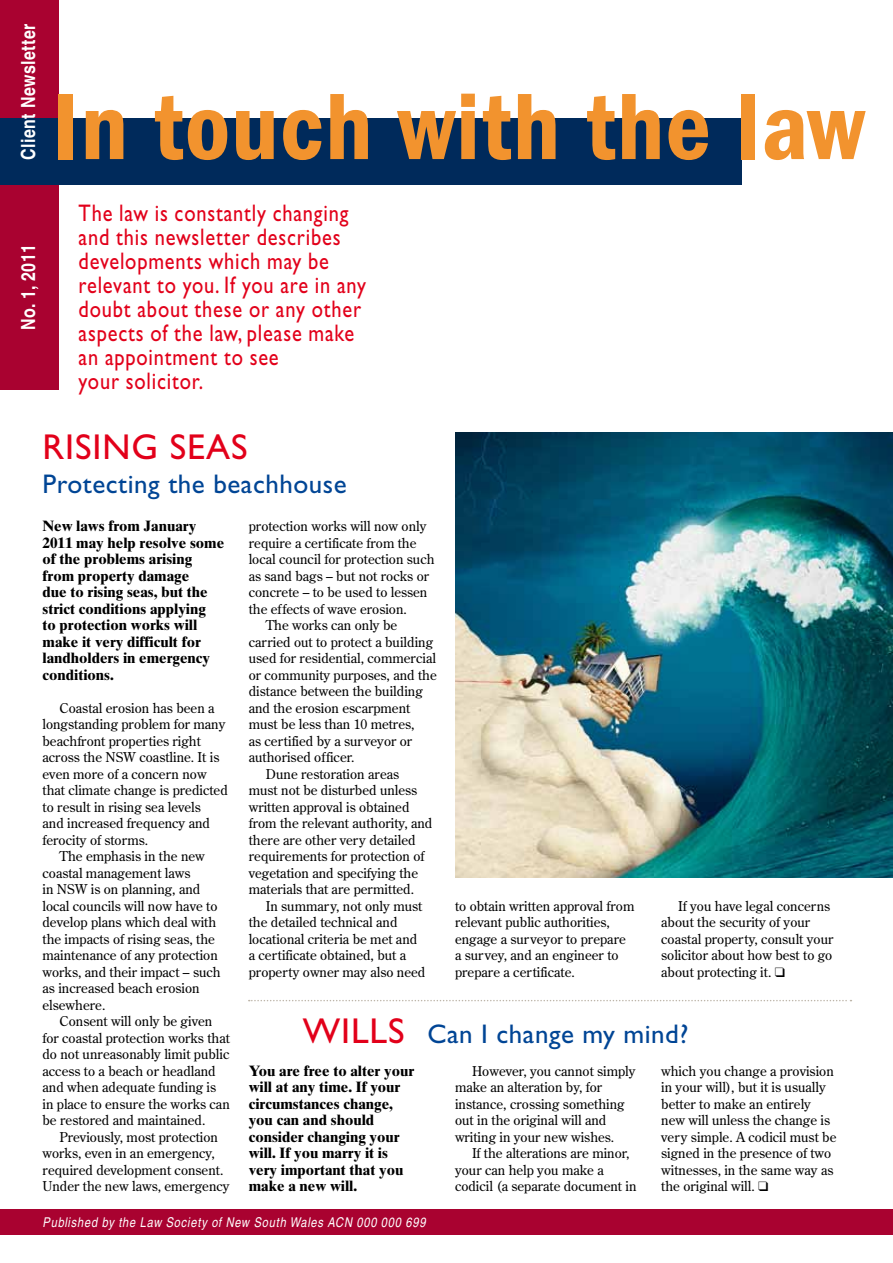
<style>
.page{position:relative;width:893px;height:1263px;background:#fff}
.page>*{position:absolute;margin:0;border:0;box-sizing:border-box;transform-origin:0 0}
.t1{font:97.5px "ITC Franklin Gothic Std Dm Cd";letter-spacing:.015em;color:#f2932e}
.t2{font:36px "Gill Sans";letter-spacing:.025em;color:#e2001a}
.t3{font:27px "Gill Sans";letter-spacing:.02em;color:#004595}
.t4{font:24px/24px "Gill Sans";letter-spacing:.04em;color:#e2001a;scale:.85 1}
.t5{font:700 condensed 19.5px "Helvetica";letter-spacing:.025em;color:#fff}
.t6{font:700 15px/16.5px "Times Ten";color:#000}
.t7{font:13.5px/16.5px "Century Old Style";color:#000}
.t8{font:italic condensed 13.5px "Helvetica";letter-spacing:.06em;color:#fff}
.s1{font-size:36px;color:#e2001a}
</style>
<div class="page">
<div style="left:0;top:0;width:59px;height:390px;background:#a90230"></div>
<div style="left:0;top:119px;width:741px;height:66px;background:#002a5b"></div>
<div style="left:0;top:1209px;width:893px;height:26px;background:#a90230"></div>
<img style="left:455px;top:432px;width:438px;height:446px">
<svg style="left:249px;top:1000px;width:602px;height:1px"></svg>
<h3 class="t5" style="left:16px;top:160px;width:138px;rotate:-90deg">Client Newsletter</h3>
<h3 class="t5" style="left:16px;top:330px;width:88px;rotate:-90deg">No. 1, 2011</h3>
<h1 class="t1" style="left:52px;top:71px;width:813px">In touch with the law</h1>
<h3 class="t4" style="left:79px;top:201px;width:340px">The law is constantly changing and this newsletter describes developments which may be relevant to you. If you are in any doubt about these or any other aspects of the law, please make an appointment to see<br>your solicitor.</h3>
<h2 class="t2" style="left:43px;top:426px;width:206px">RISING SEAS</h2>
<h3 class="t3" style="left:43px;top:468px;width:306px">Protecting the beachhouse</h3>
<p class="t6" style="left:43px;top:517px;width:183px">New laws from January<br>2011 may help resolve some of the problems arising from property damage<br>due to rising seas, but the strict conditions applying<br>to protection works will make it very difficult for landholders in emergency conditions.</p>
<p class="t7" style="left:60px;top:699px;width:157px">Coastal erosion has been a</p>
<p class="t7" style="left:43px;top:715px;width:184px">longstanding problem for many</p>
<p class="t7" style="left:43px;top:732px;width:160px">beachfront properties right</p>
<p class="t7" style="left:43px;top:748px;width:178px">across the NSW coastline. It is</p>
<p class="t7" style="left:43px;top:765px;width:166px">even more of a concern now</p>
<p class="t7" style="left:43px;top:781px;width:187px">that climate change is predicted</p>
<p class="t7" style="left:43px;top:798px;width:160px">to result in rising sea levels</p>
<p class="t7" style="left:43px;top:814px;width:169px">and increased frequency and</p>
<p class="t7" style="left:43px;top:831px;width:107px">ferocity of storms.</p>
<p class="t7" style="left:60px;top:847px;width:147px">The emphasis in the new</p>
<p class="t7" style="left:43px;top:864px;width:150px">coastal management laws</p>
<p class="t7" style="left:43px;top:880px;width:159px">in NSW is on planning, and</p>
<p class="t7" style="left:43px;top:897px;width:176px">local councils will now have to</p>
<p class="t7" style="left:43px;top:913px;width:175px">develop plans which deal with</p>
<p class="t7" style="left:43px;top:930px;width:174px">the impacts of rising seas, the</p>
<p class="t7" style="left:43px;top:946px;width:177px">maintenance of any protection</p>
<p class="t7" style="left:43px;top:963px;width:180px">works, and their impact – such</p>
<p class="t7" style="left:43px;top:979px;width:159px">as increased beach erosion</p>
<p class="t7" style="left:43px;top:996px;width:64px">elsewhere.</p>
<p class="t7" style="left:60px;top:1012px;width:154px">Consent will only be given</p>
<p class="t7" style="left:43px;top:1029px;width:189px">for coastal protection works that</p>
<p class="t7" style="left:43px;top:1045px;width:188px">do not unreasonably limit public</p>
<p class="t7" style="left:43px;top:1062px;width:175px">access to a beach or headland</p>
<p class="t7" style="left:43px;top:1078px;width:175px">and when adequate funding is</p>
<p class="t7" style="left:43px;top:1095px;width:189px">in place to ensure the works can</p>
<p class="t7" style="left:43px;top:1111px;width:164px">be restored and maintained.</p>
<p class="t7" style="left:60px;top:1128px;width:160px">Previously, most protection</p>
<p class="t7" style="left:43px;top:1144px;width:174px">works, even in an emergency,</p>
<p class="t7" style="left:43px;top:1161px;width:182px">required development consent.</p>
<p class="t7" style="left:43px;top:1177px;width:189px">Under the new laws, emergency</p>
<p class="t7" style="left:249px;top:517px;width:179px">protection works will now only</p>
<p class="t7" style="left:249px;top:534px;width:169px">require a certificate from the</p>
<p class="t7" style="left:249px;top:550px;width:187px">local council for protection such</p>
<p class="t7" style="left:249px;top:567px;width:182px">as sand bags – but not rocks or</p>
<p class="t7" style="left:249px;top:583px;width:180px">concrete – to be used to lessen</p>
<p class="t7" style="left:249px;top:600px;width:160px">the effects of wave erosion.</p>
<p class="t7" style="left:266px;top:616px;width:133px">The works can only be</p>
<p class="t7" style="left:249px;top:633px;width:186px">carried out to protect a building</p>
<p class="t7" style="left:249px;top:649px;width:189px">used for residential, commercial</p>
<p class="t7" style="left:249px;top:666px;width:190px">or community purposes, and the</p>
<p class="t7" style="left:249px;top:682px;width:176px">distance between the building</p>
<p class="t7" style="left:249px;top:699px;width:163px">and the erosion escarpment</p>
<p class="t7" style="left:249px;top:715px;width:167px">must be less than 10 metres,</p>
<p class="t7" style="left:249px;top:732px;width:165px">as certified by a surveyor or</p>
<p class="t7" style="left:249px;top:748px;width:107px">authorised officer.</p>
<p class="t7" style="left:266px;top:765px;width:135px">Dune restoration areas</p>
<p class="t7" style="left:249px;top:781px;width:170px">must not be disturbed unless</p>
<p class="t7" style="left:249px;top:798px;width:162px">written approval is obtained</p>
<p class="t7" style="left:249px;top:814px;width:185px">from the relevant authority, and</p>
<p class="t7" style="left:249px;top:831px;width:168px">there are other very detailed</p>
<p class="t7" style="left:249px;top:847px;width:177px">requirements for protection of</p>
<p class="t7" style="left:249px;top:864px;width:171px">vegetation and specifying the</p>
<p class="t7" style="left:249px;top:880px;width:167px">materials that are permitted.</p>
<p class="t7" style="left:266px;top:897px;width:158px">In summary, not only must</p>
<p class="t7" style="left:249px;top:913px;width:150px">the detailed technical and</p>
<p class="t7" style="left:249px;top:930px;width:170px">locational criteria be met and</p>
<p class="t7" style="left:249px;top:946px;width:159px">a certificate obtained, but a</p>
<p class="t7" style="left:249px;top:963px;width:178px">property owner may also need</p>
<p class="t7" style="left:455px;top:897px;width:181px">to obtain written approval from relevant public authorities, engage a surveyor to prepare a survey, and an engineer to prepare a certificate.</p>
<p class="t7" style="left:661px;top:897px;width:174px;text-indent:17px">If you have legal concerns about the security of your coastal property, consult your solicitor about how best to go about protecting it. ❑</p>
<h3 class="t3" style="left:303px;top:1018px;width:387px"><span class="s1">Wi lls</span> Can I change my mind?</h3>
<p class="t6" style="left:249px;top:1062px;width:167px">You are free to alter your will at any time. If your circumstances change, you can and should consider changing your will. If you marry it is very important that you make a new will.</p>
<p class="t7" style="left:455px;top:1062px;width:182px;text-indent:17px">However, you cannot simply make an alteration by, for instance, crossing something out in the original will and writing in your new wishes.</p>
<p class="t7" style="left:661px;top:1062px;width:177px">which you change a provision in your will), but it is usually better to make an entirely new will unless the change is very simple. A codicil must be signed in the presence of two witnesses, in the same way as the original will. ❑</p>
<p class="t7" style="left:455px;top:1144px;width:183px;text-indent:17px">If the alterations are minor, your can help you make a codicil (a separate document in</p>
<p class="t8" style="left:43px;top:1214px;width:384px">Published by the Law Society of New South Wales ACN 000 000 699</p>
</div>
